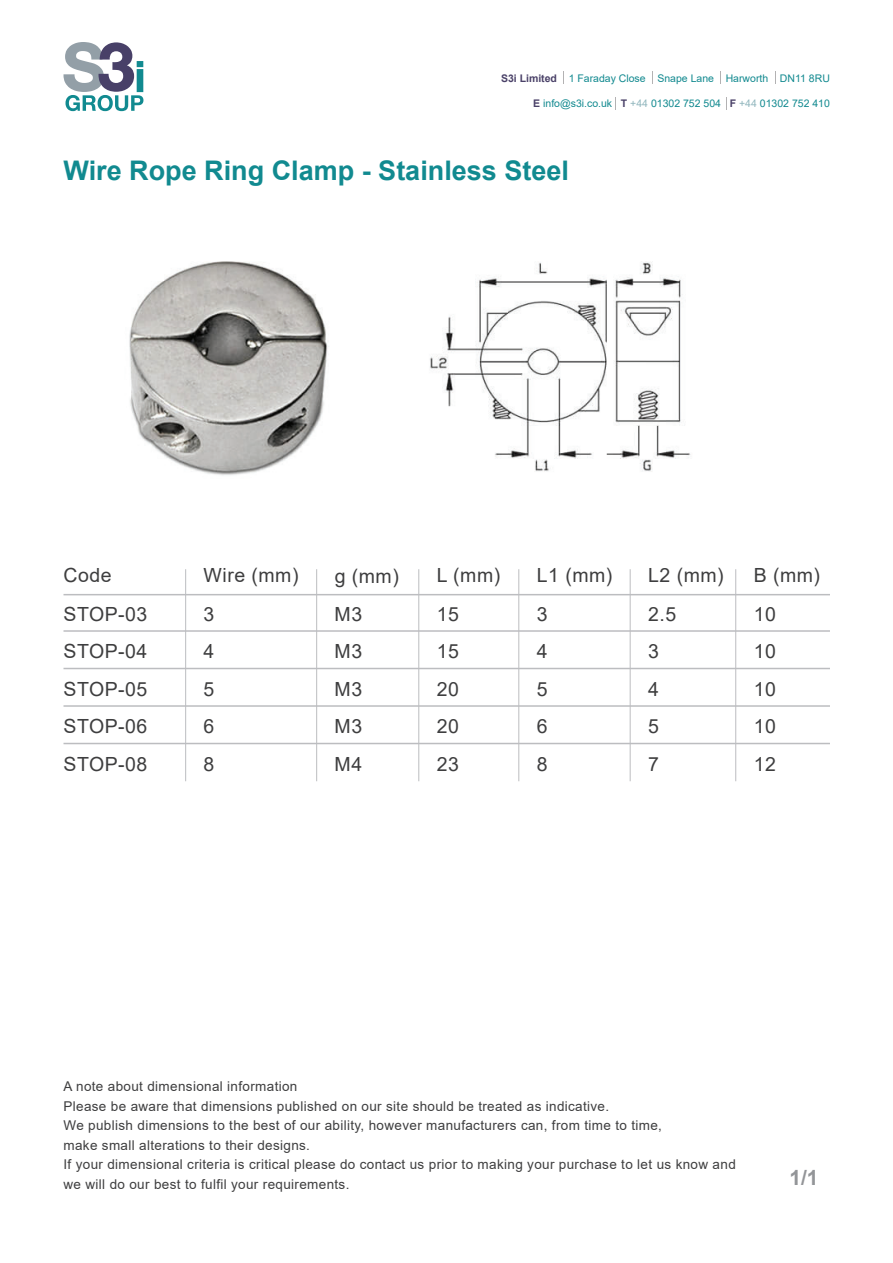
<style>
.page{position:relative;width:893px;height:1263px;background:#fff}
.page>*{position:absolute;margin:0;border:0;box-sizing:border-box;transform-origin:0 0}
.t1{font:700 27px "Arial";color:#118a90}
.t2{font:700 21px "Arial";color:#939598}
.t3{font:19.5px/37.5px "Arial";letter-spacing:.025em;color:#3e3e3f;text-align:justify}
.t4{font:13.5px/19.5px "Arial";letter-spacing:.025em;color:#3e3e3f}
.t5{font:10.5px "Arial";color:#11898f}
.s1{font-weight:700;color:#4a4168}
.s2{color:#92b7be}
</style>
<div class="page">
<img style="left:129px;top:261px;width:562px;height:215px">
<svg style="left:775px;top:71px;width:1px;height:13px"></svg>
<svg style="left:652px;top:71px;width:1px;height:13px"></svg>
<svg style="left:720px;top:71px;width:1px;height:13px"></svg>
<svg style="left:563px;top:71px;width:1px;height:13px"></svg>
<svg style="left:615px;top:97px;width:1px;height:13px"></svg>
<svg style="left:726px;top:97px;width:1px;height:13px"></svg>
<svg style="left:63px;top:42px;width:80px;height:69px"></svg>
<hr style="left:64px;top:630px;width:766px;height:2px;background:#bcbdc0">
<hr style="left:64px;top:668px;width:766px;height:1px;background:#bcbdc0">
<hr style="left:64px;top:705px;width:766px;height:2px;background:#bcbdc0">
<hr style="left:185px;top:569px;width:1px;height:212px;background:#bcbdc0">
<hr style="left:316px;top:569px;width:1px;height:212px;background:#bcbdc0">
<hr style="left:418px;top:569px;width:1px;height:212px;background:#bcbdc0">
<hr style="left:518px;top:569px;width:1px;height:212px;background:#bcbdc0">
<hr style="left:630px;top:569px;width:1px;height:212px;background:#bcbdc0">
<hr style="left:735px;top:569px;width:1px;height:212px;background:#bcbdc0">
<hr style="left:64px;top:743px;width:766px;height:1px;background:#bcbdc0">
<hr style="left:64px;top:594px;width:766px;height:1px;background:#bcbdc0">
<p class="t5" style="left:501px;top:71px;width:330px"><span class="s1">S3i Limited</span> 1 Faraday Close Snape Lane Harworth DN11 8RU</p>
<p class="t5" style="left:533px;top:96px;width:298px"><span class="s1">E</span> info@s3i.co.uk <span class="s1">T</span> <span class="s2">+44</span> 01302 752 504 <span class="s1">F</span> <span class="s2">+44</span> 01302 752 410</p>
<h1 class="t1" style="left:64px;top:152px;width:507px">Wire Rope Ring Clamp - Stainless Steel</h1>
<h3 class="t3" style="left:64px;top:557px;width:50px">Code</h3>
<h3 class="t3" style="left:204px;top:557px;width:96px">Wire (mm)</h3>
<h3 class="t3" style="left:335px;top:557px;width:66px">g (mm)</h3>
<h3 class="t3" style="left:64px;top:595px;width:85px">STOP-03<br>STOP-04<br>STOP-05<br>STOP-06<br>STOP-08</h3>
<h3 class="t3" style="left:204px;top:595px;width:12px">3<br>4<br>5<br>6<br>8</h3>
<h3 class="t3" style="left:335px;top:595px;width:29px">M3<br>M3<br>M3<br>M3<br>M4</h3>
<h3 class="t3" style="left:437px;top:557px;width:65px">L (mm)</h3>
<h3 class="t3" style="left:437px;top:595px;width:24px">15<br>15<br>20<br>20<br>23</h3>
<h3 class="t3" style="left:537px;top:557px;width:77px">L1 (mm)</h3>
<h3 class="t3" style="left:537px;top:595px;width:12px">3<br>4<br>5<br>6<br>8</h3>
<h3 class="t3" style="left:648px;top:557px;width:77px">L2 (mm)</h3>
<h3 class="t3" style="left:648px;top:595px;width:30px;text-align:left">2.5<br>3<br>4<br>5<br>7</h3>
<h3 class="t3" style="left:754px;top:557px;width:68px">B (mm)</h3>
<h3 class="t3" style="left:754px;top:595px;width:24px">10<br>10<br>10<br>10<br>12</h3>
<p class="t4" style="left:64px;top:1076px;width:674px">A note about dimensional information<br>Please be aware that dimensions published on our site should be treated as indicative.<br>We publish dimensions to the best of our ability, however manufacturers can, from time to time,<br>make small alterations to their designs.<br>If your dimensional criteria is critical please do contact us prior to making your purchase to let us know and we will do our best to fulfil your requirements.</p>
<h2 class="t2" style="left:789px;top:1163px;width:31px">1/1</h2>
</div>
